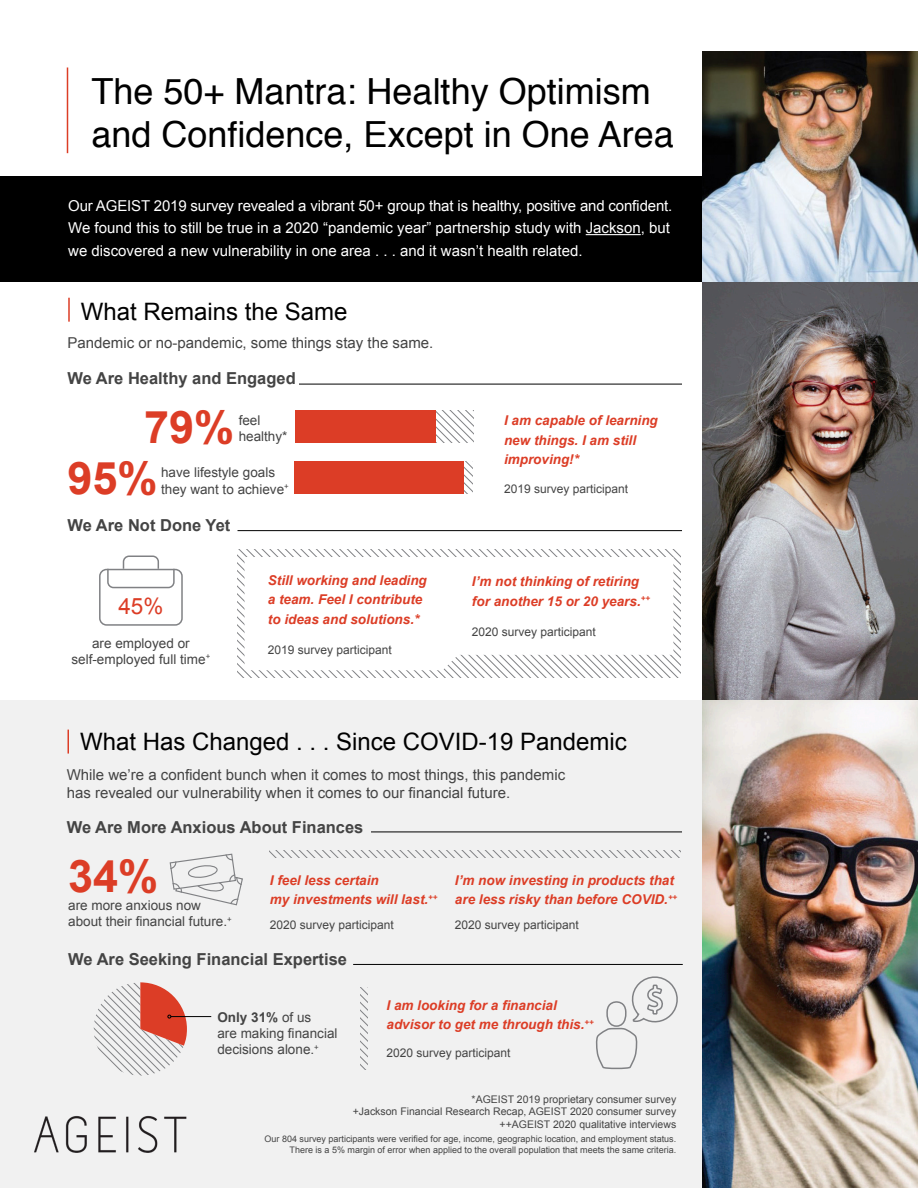
<style>
.page{position:relative;width:918px;height:1188px;background:#fff}
.page>*{position:absolute;margin:0;border:0;box-sizing:border-box;transform-origin:0 0}
.t1{font:700 45px "Arial";color:#dc3d26}
.t2{font:36px/43.2px "Helvetica";color:#000}
.t3{font:24px "Arial";color:#000}
.t4{font:22.5px "Arial";color:#dc3d26}
.t5{font:700 16.5px "Arial";color:#444}
.t6{font:15px/22.5px "Arial";color:#fff}
.t7{font:15px/18px "Arial";color:#444}
.t8{font:italic 700 13.5px/19.5px "Arial";color:#dc3d26}
.t9{font:13.5px/16.2px "Arial";color:#444}
.t10{font:12px "Arial";color:#444}
.t11{font:10.5px "Arial";color:#444}
.t12{font:9px/10.8px "Arial";color:#444;text-align:right}
.s1{font-weight:700}
</style>
<div class="page">
<img style="left:702px;top:52px;width:216px;height:648px">
<img style="left:0;top:700px;width:918px;height:488px">
<svg style="left:237px;top:550px;width:444px;height:128px"></svg>
<svg style="left:245px;top:557px;width:428px;height:113px"></svg>
<hr style="left:238px;top:530px;width:444px;height:1px;background:#000">
<svg style="left:0;top:176px;width:918px;height:106px;background:#2c2e31"></svg>
<hr style="left:67px;top:68px;width:1px;height:85px;background:#dc3d26">
<hr style="left:586px;top:234px;width:55px;height:1px;background:#fff">
<hr style="left:299px;top:384px;width:383px;height:1px;background:#000">
<svg style="left:436px;top:410px;width:37px;height:33px"></svg>
<div style="left:295px;top:410px;width:141px;height:33px;background:#dc3d26"></div>
<svg style="left:464px;top:461px;width:9px;height:33px"></svg>
<div style="left:295px;top:461px;width:169px;height:33px;background:#dc3d26"></div>
<div style="left:99px;top:569px;width:84px;height:57px;border:2px solid #808184;border-radius:7px"></div>
<svg style="left:106px;top:555px;width:69px;height:34px"></svg>
<hr style="left:371px;top:832px;width:311px;height:1px;background:#000">
<svg style="left:360px;top:988px;width:8px;height:81px"></svg>
<img style="left:30px;top:1113px;width:159px;height:46px">
<hr style="left:353px;top:964px;width:330px;height:1px;background:#000">
<hr style="left:171px;top:1016px;width:40px;height:1px;background:#000">
<svg style="left:88px;top:982px;width:99px;height:100px"></svg>
<svg style="left:596px;top:973px;width:85px;height:103px"></svg>
<hr style="left:68px;top:298px;width:2px;height:24px;background:#dc3d26">
<svg style="left:68px;top:730px;width:1px;height:24px"></svg>
<svg style="left:270px;top:850px;width:411px;height:8px"></svg>
<svg style="left:169px;top:853px;width:75px;height:53px"></svg>
<p class="t2" style="left:92px;top:70px;width:584px">The 50+ Mantra: Healthy Optimism and Confidence, Except in One Area</p>
<p class="t6" style="left:68px;top:194px;width:606px">Our AGEIST 2019 survey revealed a vibrant 50+ group that is healthy, positive and confident.<br>We found this to still be true in a 2020 “pandemic year” partnership study with Jackson, but we discovered a new vulnerability in one area . . . and it wasn’t health related.</p>
<p class="t3" style="left:81px;top:296px;width:268px">What Remains the Same</p>
<p class="t7" style="left:68px;top:334px;width:367px">Pandemic or no-pandemic, some things stay the same.</p>
<p class="t5" style="left:68px;top:368px;width:230px">We Are Healthy and Engaged</p>
<p class="t1" style="left:144px;top:398px;width:92px">79%</p>
<p class="t9" style="left:239px;top:412px;width:50px">feel healthy*</p>
<p class="t9" style="left:161px;top:465px;width:129px">have lifestyle goals they want to achieve<sup>+</sup></p>
<p class="t1" style="left:68px;top:448px;width:92px">95%</p>
<p class="t5" style="left:68px;top:514px;width:164px">We Are Not Done Yet</p>
<p class="t4" style="left:118px;top:591px;width:47px">45%</p>
<p class="t9" style="left:71px;top:635px;width:140px;text-align:center">are employed or self-employed full time<sup>+</sup></p>
<p class="t8" style="left:268px;top:571px;width:161px">Still working and leading a team. Feel I contribute to ideas and solutions.*</p>
<p class="t10" style="left:268px;top:642px;width:126px">2019 survey participant</p>
<p class="t8" style="left:504px;top:412px;width:155px">I am capable of learning new things. I am still improving!*</p>
<p class="t10" style="left:504px;top:481px;width:126px">2019 survey participant</p>
<p class="t8" style="left:472px;top:572px;width:180px">I’m not thinking of retiring for another 15 or 20 years.<sup>++</sup></p>
<p class="t10" style="left:472px;top:624px;width:126px">2020 survey participant</p>
<p class="t3" style="left:80px;top:726px;width:548px">What Has Changed . . . Since COVID-19 Pandemic</p>
<p class="t7" style="left:67px;top:766px;width:500px">While we’re a confident bunch when it comes to most things, this pandemic has revealed our vulnerability when it comes to our financial future.</p>
<p class="t5" style="left:67px;top:816px;width:298px">We Are More Anxious About Finances</p>
<p class="t1" style="left:68px;top:847px;width:92px">34%</p>
<p class="t9" style="left:68px;top:897px;width:165px">are more anxious now about their financial future.<sup>+</sup></p>
<p class="t8" style="left:270px;top:871px;width:110px">I feel less certain</p>
<p class="t8" style="left:270px;top:890px;width:169px">my investments will last.<sup>++</sup></p>
<p class="t10" style="left:270px;top:917px;width:126px">2020 survey participant</p>
<p class="t5" style="left:68px;top:948px;width:280px">We Are Seeking Financial Expertise</p>
<p class="t8" style="left:455px;top:871px;width:224px">I’m now investing in products that are less risky than before COVID.<sup>++</sup></p>
<p class="t10" style="left:455px;top:917px;width:126px">2020 survey participant</p>
<p class="t9" style="left:217px;top:1009px;width:122px"><span class="s1">Only 31%</span> of us<br>are making financial decisions alone.<sup>+</sup></p>
<p class="t8" style="left:386px;top:996px;width:209px">I am looking for a financial advisor to get me through this.<sup>++</sup></p>
<p class="t10" style="left:386px;top:1045px;width:126px">2020 survey participant</p>
<p class="t11" style="left:472px;top:1092px;width:206px">*AGEIST 2019 proprietary consumer survey</p>
<p class="t11" style="left:353px;top:1105px;width:325px">+Jackson Financial Research Recap, AGEIST 2020 consumer survey</p>
<p class="t11" style="left:500px;top:1117px;width:178px">++AGEIST 2020 qualitative interviews</p>
<p class="t12" style="left:265px;top:1133px;width:413px">Our 804 survey participants were verified for age, income, geographic location, and employment status.<br>There is a 5% margin of error when applied to the overall population that meets the same criteria.</p>
</div>
